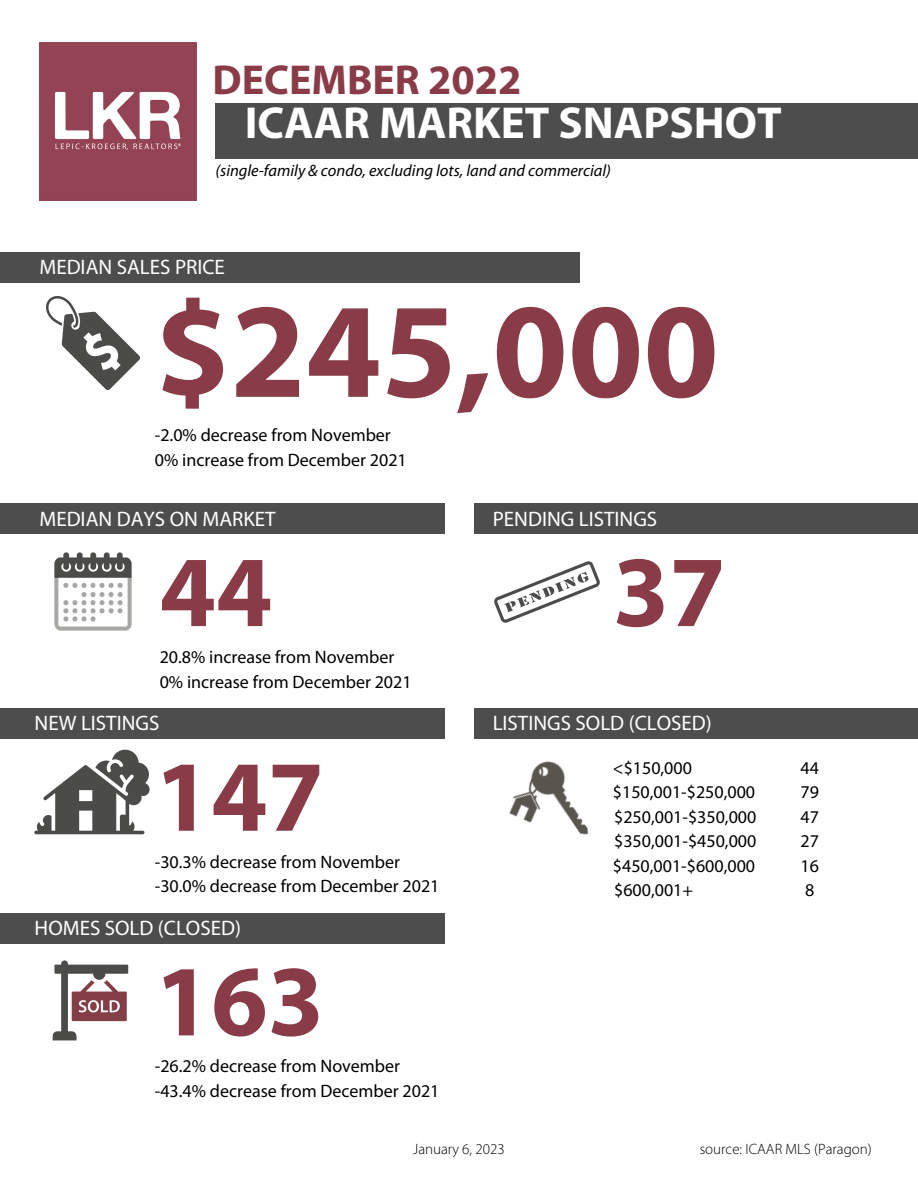
<style>
.page{position:relative;width:918px;height:1188px;background:#fff}
.page>*{position:absolute;margin:0;border:0;box-sizing:border-box;transform-origin:0 0}
.t1{font:700 136.05px "Myriad Pro";color:#893c47}
.t2{font:700 101.7px "Myriad Pro";color:#893c47}
.t3{font:700 45px "Myriad Pro";color:#fff}
.t4{font:700 42px "Myriad Pro";color:#893c47}
.t5{font:21px "Myriad Pro";color:#fff}
.t6{font:18px/24.6px "Myriad Pro";color:#000}
.t7{font:italic 16.5px "Myriad Pro";color:#000}
.t8{font:300 15px "Myriad Pro";color:#000}
</style>
<div class="page">
<img style="left:39px;top:43px;width:158px;height:157px">
<div style="left:0;top:252px;width:580px;height:30px;background:#4d4d4d"></div>
<img style="left:46px;top:296px;width:94px;height:94px">
<div style="left:0;top:504px;width:445px;height:30px;background:#4d4d4d"></div>
<img style="left:54px;top:552px;width:78px;height:79px">
<div style="left:0;top:708px;width:445px;height:30px;background:#4d4d4d"></div>
<div style="left:0;top:914px;width:445px;height:30px;background:#4d4d4d"></div>
<img style="left:30px;top:738px;width:124px;height:97px">
<img style="left:52px;top:960px;width:77px;height:81px">
<div style="left:475px;top:504px;width:443px;height:30px;background:#4d4d4d"></div>
<img style="left:494px;top:561px;width:106px;height:62px">
<div style="left:475px;top:708px;width:443px;height:30px;background:#4d4d4d"></div>
<img style="left:509px;top:761px;width:80px;height:74px">
<div style="left:216px;top:103px;width:702px;height:56px;background:#4d4d4d"></div>
<h3 class="t4" style="left:213px;top:62px;width:310px">DECEMBER 2022</h3>
<h3 class="t3" style="left:245px;top:104px;width:539px">ICAAR MARKET SNAPSHOT</h3>
<p class="t7" style="left:216px;top:164px;width:397px">(single-family &amp; condo, excluding lots, land and commercial)</p>
<p class="t5" style="left:39px;top:259px;width:187px">MEDIAN SALES PRICE</p>
<h1 class="t1" style="left:155px;top:295px;width:565px">$245,000</h1>
<p class="t6" style="left:155px;top:425px;width:253px">-2.0% decrease from November<br>0% increase from December 2021</p>
<p class="t5" style="left:39px;top:510px;width:238px">MEDIAN DAYS ON MARKET</p>
<h2 class="t2" style="left:160px;top:550px;width:114px">44</h2>
<p class="t6" style="left:160px;top:646px;width:253px">20.8% increase from November<br>0% increase from December 2021</p>
<p class="t5" style="left:35px;top:715px;width:126px">NEW LISTINGS</p>
<h2 class="t2" style="left:155px;top:754px;width:171px">147</h2>
<p class="t6" style="left:155px;top:851px;width:286px">-30.3% decrease from November -30.0% decrease from December 2021</p>
<p class="t5" style="left:35px;top:919px;width:208px">HOMES SOLD (CLOSED)</p>
<h2 class="t2" style="left:155px;top:959px;width:171px">163</h2>
<p class="t6" style="left:155px;top:1056px;width:286px">-26.2% decrease from November -43.4% decrease from December 2021</p>
<p class="t5" style="left:493px;top:510px;width:166px">PENDING LISTINGS</p>
<h2 class="t2" style="left:613px;top:550px;width:114px">37</h2>
<p class="t5" style="left:493px;top:715px;width:221px">LISTINGS SOLD (CLOSED)</p>
<p class="t6" style="left:613px;top:757px;width:145px">&lt;$150,000 $150,001-$250,000 $250,001-$350,000 $350,001-$450,000 $450,001-$600,000 $600,001+</p>
<p class="t6" style="left:800px;top:757px;width:20px;text-align:justify">44<br>79<br>47<br>27<br>16<br>8</p>
<p class="t8" style="left:413px;top:1142px;width:93px">January 6, 2023</p>
<p class="t8" style="left:700px;top:1142px;width:174px">source: ICAAR MLS (Paragon)</p>
</div>
